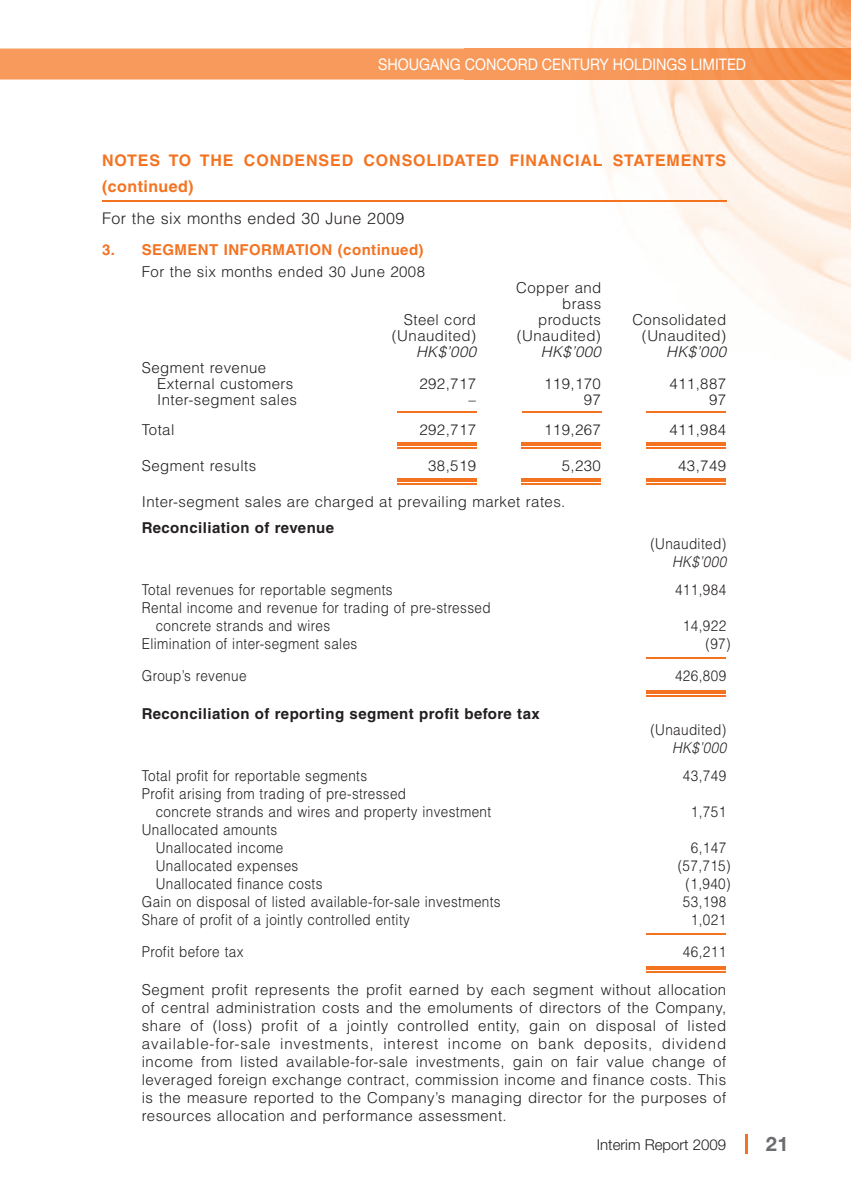
<style>
.page{position:relative;width:851px;height:1191px;background:#fff}
.page>*{position:absolute;margin:0;border:0;box-sizing:border-box;transform-origin:0 0}
.t1{font:700 20px "Helvetica Neue LT Std";color:#6c6d70}
.t2{font:700 16px/26px "Helvetica LT Std";letter-spacing:.055em;color:#f47321}
.t3{font:16px "Helvetica Neue LT Std";color:#fff;scale:.9 1}
.t4{font:300 16px "Helvetica LT Std";letter-spacing:.03em;color:#231f20}
.t5{font:300 15px/18px "Helvetica LT Std";letter-spacing:.03em;color:#231f20;text-align:right}
.t6{font:300 15px/18px "Helvetica LT Std";letter-spacing:.03em;color:#231f20;scale:.9 1}
.t7{font:700 15px "Helvetica LT Std";letter-spacing:.03em;color:#231f20}
.t8{font:700 15px "Helvetica LT Std";letter-spacing:.03em;color:#f47321}
.t9{font:italic 300 15px "Helvetica LT Std";letter-spacing:.03em;color:#231f20}
.t10{font:300 15px "Helvetica Neue LT Std";color:#231f20}
.t11{font:italic 300 15px "Helvetica LT Std";letter-spacing:.03em;color:#231f20;scale:.9 1}
</style>
<div class="page">
<img style="left:464px;top:0;width:386px;height:485px">
<div style="left:0;top:49px;width:464px;height:31px;background:#f89a5b"></div>
<img style="left:464px;top:49px;width:386px;height:31px">
<hr style="left:745px;top:1134px;width:2px;height:20px;background:#f47321">
<hr style="left:102px;top:201px;width:624px;height:1px;background:#f47321">
<hr style="left:397px;top:411px;width:79px;height:1px;background:#f47321">
<hr style="left:521px;top:411px;width:80px;height:1px;background:#f47321">
<hr style="left:646px;top:411px;width:80px;height:1px;background:#f47321">
<hr style="left:397px;top:442px;width:79px;height:3px;background:#f47321">
<hr style="left:397px;top:447px;width:79px;height:1px;background:#f47321">
<hr style="left:521px;top:442px;width:80px;height:3px;background:#f47321">
<hr style="left:521px;top:447px;width:80px;height:1px;background:#f47321">
<hr style="left:646px;top:442px;width:80px;height:3px;background:#f47321">
<hr style="left:646px;top:447px;width:80px;height:1px;background:#f47321">
<hr style="left:397px;top:478px;width:79px;height:3px;background:#f47321">
<hr style="left:397px;top:483px;width:79px;height:1px;background:#f47321">
<hr style="left:521px;top:478px;width:80px;height:3px;background:#f47321">
<hr style="left:521px;top:483px;width:80px;height:1px;background:#f47321">
<hr style="left:646px;top:478px;width:80px;height:3px;background:#f47321">
<hr style="left:646px;top:483px;width:80px;height:1px;background:#f47321">
<hr style="left:646px;top:657px;width:80px;height:1px;background:#f47321">
<hr style="left:646px;top:690px;width:80px;height:3px;background:#f47321">
<hr style="left:646px;top:695px;width:80px;height:1px;background:#f47321">
<hr style="left:646px;top:933px;width:80px;height:1px;background:#f47321">
<hr style="left:646px;top:966px;width:80px;height:3px;background:#f47321">
<hr style="left:646px;top:971px;width:80px;height:1px;background:#f47321">
<p class="t3" style="left:378px;top:55px;width:410px">SHOUGANG CONCORD CENTURY HOLDINGS LIMITED</p>
<p class="t2" style="left:102px;top:150px;width:625px">NOTES TO THE CONDENSED CONSOLIDATED FINANCIAL STATEMENTS (continued)</p>
<p class="t4" style="left:102px;top:212px;width:303px">For the six months ended 30 June 2009</p>
<p class="t8" style="left:102px;top:244px;width:323px">3. SEGMENT INFORMATION (continued)</p>
<p class="t5" style="left:142px;top:264px;width:285px">For the six months ended 30 June 2008</p>
<p class="t5" style="left:516px;top:281px;width:87px;line-height:16px">Copper and brass</p>
<p class="t5" style="left:404px;top:312px;width:74px">Steel cord</p>
<p class="t5" style="left:538px;top:312px;width:64px">products</p>
<p class="t5" style="left:632px;top:312px;width:95px">Consolidated</p>
<p class="t5" style="left:392px;top:328px;width:86px">(Unaudited)</p>
<p class="t5" style="left:516px;top:328px;width:86px">(Unaudited)</p>
<p class="t5" style="left:641px;top:328px;width:86px">(Unaudited)</p>
<p class="t9" style="left:416px;top:346px;width:62px">HK$’000</p>
<p class="t9" style="left:541px;top:346px;width:62px">HK$’000</p>
<p class="t9" style="left:666px;top:346px;width:62px">HK$’000</p>
<p class="t5" style="left:157px;top:361px;width:138px;line-height:16px;text-align:left;text-indent:-15px">Segment revenue<br>External customers</p>
<p class="t5" style="left:419px;top:376px;width:58px">292,717</p>
<p class="t5" style="left:544px;top:376px;width:58px">119,170</p>
<p class="t5" style="left:669px;top:376px;width:58px">411,887</p>
<p class="t5" style="left:157px;top:392px;width:141px">Inter-segment sales</p>
<p class="t5" style="left:468px;top:392px;width:9px">–</p>
<p class="t5" style="left:583px;top:392px;width:19px">97</p>
<p class="t5" style="left:709px;top:392px;width:19px">97</p>
<p class="t5" style="left:142px;top:422px;width:34px">Total</p>
<p class="t5" style="left:419px;top:422px;width:58px">292,717</p>
<p class="t5" style="left:544px;top:422px;width:58px">119,267</p>
<p class="t5" style="left:669px;top:422px;width:58px">411,984</p>
<p class="t5" style="left:142px;top:458px;width:116px">Segment results</p>
<p class="t5" style="left:428px;top:458px;width:49px">38,519</p>
<p class="t5" style="left:561px;top:458px;width:41px">5,230</p>
<p class="t5" style="left:678px;top:458px;width:49px">43,749</p>
<p class="t5" style="left:142px;top:494px;width:425px">Inter-segment sales are charged at prevailing market rates.</p>
<p class="t7" style="left:142px;top:522px;width:194px">Reconciliation of revenue</p>
<p class="t6" style="left:650px;top:536px;width:86px">(Unaudited)</p>
<p class="t11" style="left:672px;top:556px;width:62px">HK$’000</p>
<p class="t6" style="left:142px;top:582px;width:280px">Total revenues for reportable segments</p>
<p class="t6" style="left:675px;top:582px;width:58px">411,984</p>
<p class="t6" style="left:156px;top:600px;width:373px;text-indent:-14px">Rental income and revenue for trading of pre-stressed concrete strands and wires</p>
<p class="t6" style="left:683px;top:618px;width:49px">14,922</p>
<p class="t6" style="left:142px;top:636px;width:241px">Elimination of inter-segment sales</p>
<p class="t6" style="left:705px;top:636px;width:29px">(97)</p>
<p class="t6" style="left:142px;top:668px;width:118px">Group’s revenue</p>
<p class="t6" style="left:675px;top:668px;width:58px">426,809</p>
<p class="t7" style="left:142px;top:708px;width:399px">Reconciliation of reporting segment profit before tax</p>
<p class="t6" style="left:650px;top:722px;width:86px">(Unaudited)</p>
<p class="t11" style="left:672px;top:742px;width:62px">HK$’000</p>
<p class="t6" style="left:142px;top:768px;width:252px">Total profit for reportable segments</p>
<p class="t6" style="left:683px;top:768px;width:49px">43,749</p>
<p class="t6" style="left:156px;top:786px;width:374px;text-indent:-14px">Profit arising from trading of pre-stressed<br>concrete strands and wires and property investment</p>
<p class="t6" style="left:690px;top:804px;width:41px">1,751</p>
<p class="t6" style="left:156px;top:822px;width:143px;text-indent:-14px">Unallocated amounts<br>Unallocated income</p>
<p class="t6" style="left:690px;top:840px;width:41px">6,147</p>
<p class="t6" style="left:156px;top:858px;width:160px">Unallocated expenses</p>
<p class="t6" style="left:677px;top:858px;width:60px">(57,715)</p>
<p class="t6" style="left:156px;top:876px;width:187px">Unallocated finance costs</p>
<p class="t6" style="left:685px;top:876px;width:52px">(1,940)</p>
<p class="t6" style="left:142px;top:894px;width:400px">Gain on disposal of listed available-for-sale investments</p>
<p class="t6" style="left:683px;top:894px;width:49px">53,198</p>
<p class="t6" style="left:142px;top:912px;width:299px">Share of profit of a jointly controlled entity</p>
<p class="t6" style="left:690px;top:912px;width:41px">1,021</p>
<p class="t6" style="left:142px;top:944px;width:114px">Profit before tax</p>
<p class="t6" style="left:683px;top:944px;width:49px">46,211</p>
<p class="t5" style="left:142px;top:982px;width:585px;text-align:justify">Segment profit represents the profit earned by each segment without allocation of central administration costs and the emoluments of directors of the Company, share of (loss) profit of a jointly controlled entity, gain on disposal of listed available-for-sale investments, interest income on bank deposits, dividend income from listed available-for-sale investments, gain on fair value change of leveraged foreign exchange contract, commission income and finance costs. This is the measure reported to the Company’s managing director for the purposes of resources allocation and performance assessment.</p>
<p class="t10" style="left:596px;top:1135px;width:131px">Interim Report 2009</p>
<h1 class="t1" style="left:765px;top:1132px;width:24px">21</h1>
</div>
